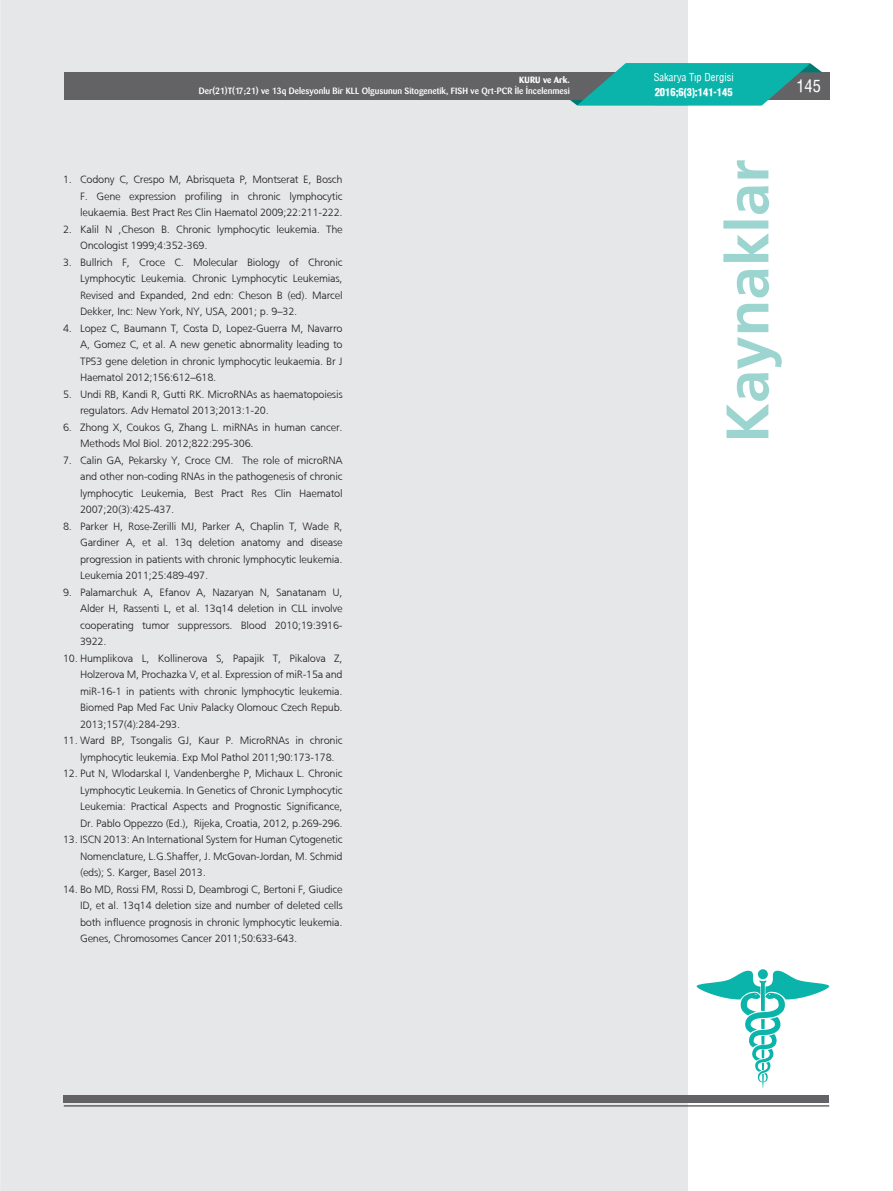
<style>
.page{position:relative;width:893px;height:1191px;background:#fff}
.page>*{position:absolute;margin:0;border:0;box-sizing:border-box;transform-origin:0 0}
.t1{font:16.5px "Helvetica Condensed";color:#fff}
.t2{font:300 10.5px/16.5px "Frutiger";color:#231f20;text-align:justify}
.t3{font:10.5px "Helvetica Condensed";color:#fff}
.t4{font:900 condensed 10.5px "Helvetica";color:#fff}
.t5{font:500 9px "Barmeno";color:#fff}
.t6{font:700 9px "Barmeno";letter-spacing:.01em;color:#fff}
</style>
<div class="page">
<div style="left:0;top:0;width:688px;height:1191px;background:#e6e7e9"></div>
<div style="left:64px;top:72px;width:765px;height:28px;background:#636366"></div>
<hr style="left:64px;top:1105px;width:765px;height:1px;background:#231f20">
<div style="left:64px;top:1095px;width:765px;height:7px;background:#636366"></div>
<svg style="left:723px;top:160px;width:59px;height:278px"></svg>
<svg style="left:696px;top:970px;width:134px;height:118px"></svg>
<svg style="left:570px;top:63px;width:252px;height:42px"></svg>
<p class="t3" style="left:654px;top:70px;width:81px">Sakarya Tıp Dergisi</p>
<p class="t4" style="left:655px;top:85px;width:80px">2016;6(3):141-145</p>
<p class="t6" style="left:519px;top:75px;width:52px">KURU ve Ark.</p>
<p class="t5" style="left:199px;top:86px;width:373px">Der(21)T(17;21) ve 13q Delesyonlu Bir KLL Olgusunun Sitogenetik, FISH ve Qrt-PCR İle İncelenmesi</p>
<h1 class="t1" style="left:796px;top:76px;width:26px">145</h1>
<p class="t2" style="left:81px;top:171px;width:264px;text-indent:-17px">1. Codony C, Crespo M, Abrisqueta P, Montserat E, Bosch F. Gene expression profiling in chronic lymphocytic leukaemia. Best Pract Res Clin Haematol 2009;22:211-222.</p>
<p class="t2" style="left:81px;top:221px;width:264px;text-indent:-17px">2. Kalil N ,Cheson B. Chronic lymphocytic leukemia. The<br>Oncologist 1999;4:352-369.</p>
<p class="t2" style="left:81px;top:254px;width:264px;text-indent:-17px">3. Bullrich F, Croce C. Molecular Biology of Chronic Lymphocytic Leukemia. Chronic Lymphocytic Leukemias, Revised and Expanded, 2nd edn: Cheson B (ed). Marcel Dekker, Inc: New York, NY, USA, 2001; p. 9–32.</p>
<p class="t2" style="left:81px;top:320px;width:264px;text-indent:-17px">4. Lopez C, Baumann T, Costa D, Lopez-Guerra M, Navarro A, Gomez C, et al. A new genetic abnormality leading to TP53 gene deletion in chronic lymphocytic leukaemia. Br J Haematol 2012;156:612–618.</p>
<p class="t2" style="left:81px;top:386px;width:264px;text-indent:-17px">5. Undi RB, Kandi R, Gutti RK. MicroRNAs as haematopoiesis regulators. Adv Hematol 2013;2013:1-20.</p>
<p class="t2" style="left:81px;top:419px;width:264px;text-indent:-17px">6. Zhong X, Coukos G, Zhang L. miRNAs in human cancer.<br>Methods Mol Biol. 2012;822:295-306.</p>
<p class="t2" style="left:81px;top:452px;width:264px;text-indent:-17px">7. Calin GA, Pekarsky Y, Croce CM. The role of microRNA and other non-coding RNAs in the pathogenesis of chronic lymphocytic Leukemia, Best Pract Res Clin Haematol 2007;20(3):425-437.</p>
<p class="t2" style="left:81px;top:518px;width:264px;text-indent:-17px">8. Parker H, Rose-Zerilli MJ, Parker A, Chaplin T, Wade R, Gardiner A, et al. 13q deletion anatomy and disease progression in patients with chronic lymphocytic leukemia.<br>Leukemia 2011;25:489-497.</p>
<p class="t2" style="left:81px;top:584px;width:264px;text-indent:-17px">9. Palamarchuk A, Efanov A, Nazaryan N, Sanatanam U, Alder H, Rassenti L, et al. 13q14 deletion in CLL involve cooperating tumor suppressors. Blood 2010;19:3916- 3922.</p>
<p class="t2" style="left:81px;top:650px;width:264px;text-indent:-17px">10. Humplikova L, Kollinerova S, Papajik T, Pikalova Z, Holzerova M, Prochazka V, et al. Expression of miR-15a and miR-16-1 in patients with chronic lymphocytic leukemia.<br>Biomed Pap Med Fac Univ Palacky Olomouc Czech Repub.<br>2013;157(4):284-293.</p>
<p class="t2" style="left:81px;top:732px;width:264px;text-indent:-17px">11. Ward BP, Tsongalis GJ, Kaur P. MicroRNAs in chronic lymphocytic leukemia. Exp Mol Pathol 2011;90:173-178.</p>
<p class="t2" style="left:81px;top:765px;width:264px;text-indent:-17px">12. Put N, Wlodarskal I, Vandenberghe P, Michaux L. Chronic Lymphocytic Leukemia. In Genetics of Chronic Lymphocytic Leukemia: Practical Aspects and Prognostic Significance, Dr. Pablo Oppezzo (Ed.), Rijeka, Croatia, 2012, p.269-296.</p>
<p class="t2" style="left:81px;top:831px;width:264px;text-indent:-17px">13. ISCN 2013: An International System for Human Cytogenetic Nomenclature, L.G.Shaffer, J. McGovan-Jordan, M. Schmid (eds); S. Karger, Basel 2013.</p>
<p class="t2" style="left:81px;top:881px;width:264px;text-indent:-17px">14. Bo MD, Rossi FM, Rossi D, Deambrogi C, Bertoni F, Giudice ID, et al. 13q14 deletion size and number of deleted cells both influence prognosis in chronic lymphocytic leukemia.<br>Genes, Chromosomes Cancer 2011;50:633-643.</p>
</div>
